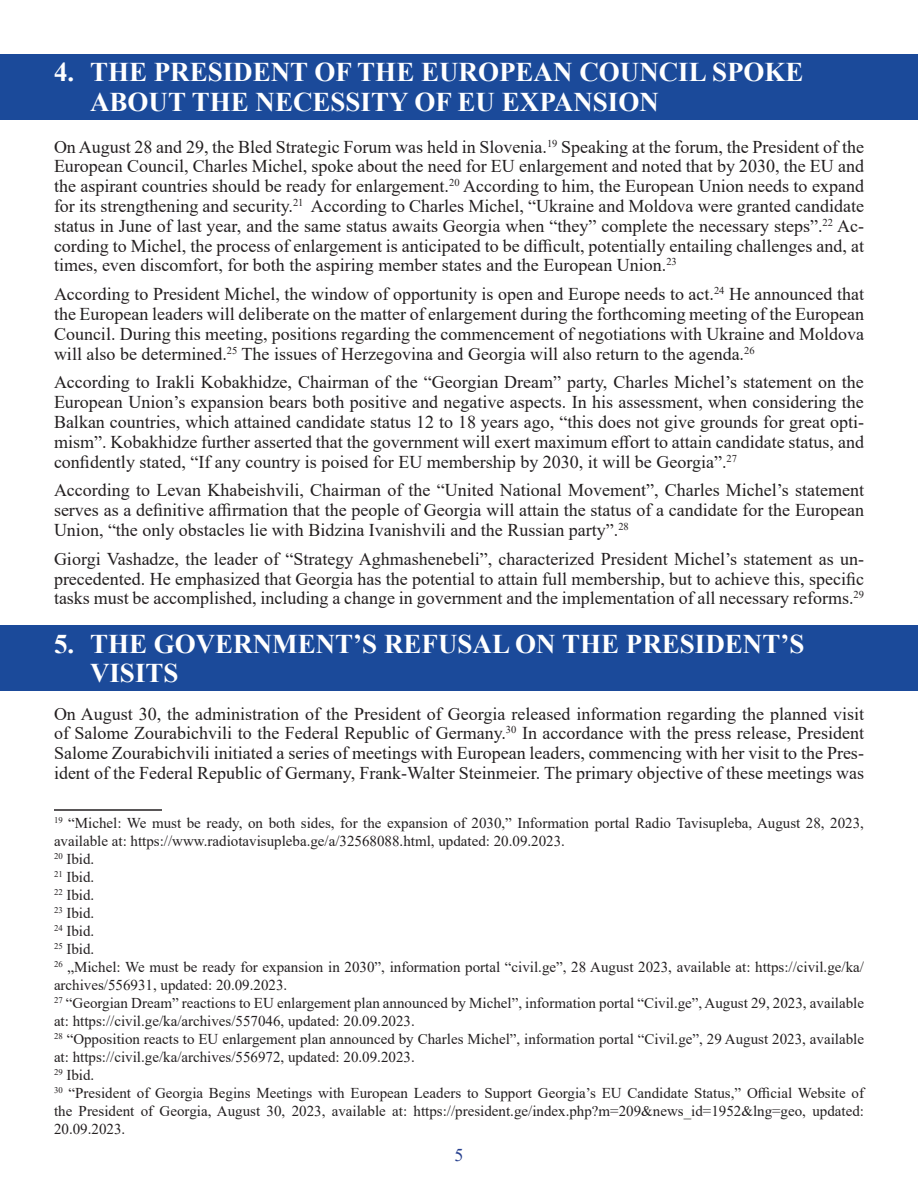
<style>
.page{position:relative;width:918px;height:1188px;background:#fff}
.page>*{position:absolute;margin:0;border:0;box-sizing:border-box;transform-origin:0 0}
.List_Paragraph{font:700 27px/29.7px "Times New Roman";color:#fff}
.t1{font:18px/19.8px "Times New Roman";color:#231f20;text-align:justify}
.t2{font:18px "Times New Roman";color:#253f8e}
.t3{font:15px/18px "Times New Roman";color:#231f20}
</style>
<div class="page">
<hr style="left:54px;top:809px;width:108px;height:2px;background:#231f20">
<div style="left:0;top:54px;width:918px;height:66px;background:#1b4a9a"></div>
<div style="left:0;top:626px;width:918px;height:66px;background:#1b4a9a"></div>
<p class="List_Paragraph" style="left:90px;top:57px;width:715px;text-indent:-36px">4. THE PRESIDENT OF THE EUROPEAN COUNCIL SPOKE<br>ABOUT THE NECESSITY OF EU EXPANSION</p>
<p class="t1" style="left:54px;top:136px;width:812px">On August 28 and 29, the Bled Strategic Forum was held in Slovenia.<sup>19</sup> Speaking at the forum, the President of the European Council, Charles Michel, spoke about the need for EU enlargement and noted that by 2030, the EU and the aspirant countries should be ready for enlargement.<sup>20</sup> According to him, the European Union needs to expand for its strengthening and security.<sup>21</sup> According to Charles Michel, “Ukraine and Moldova were granted candidate status in June of last year, and the same status awaits Georgia when “they” complete the necessary steps”.<sup>22</sup> Ac&shy;cording to Michel, the process of enlargement is anticipated to be difficult, potentially entailing challenges and, at times, even discomfort, for both the aspiring member states and the European Union.<sup>23</sup></p>
<p class="t1" style="left:54px;top:284px;width:812px">According to President Michel, the window of opportunity is open and Europe needs to act.<sup>24</sup> He announced that the European leaders will deliberate on the matter of enlargement during the forthcoming meeting of the European Council. During this meeting, positions regarding the commencement of negotiations with Ukraine and Moldova will also be determined.<sup>25</sup> The issues of Herzegovina and Georgia will also return to the agenda.<sup>26</sup></p>
<p class="t1" style="left:54px;top:372px;width:812px">According to Irakli Kobakhidze, Chairman of the “Georgian Dream” party, Charles Michel’s statement on the European Union’s expansion bears both positive and negative aspects. In his assessment, when considering the Balkan countries, which attained candidate status 12 to 18 years ago, “this does not give grounds for great opti&shy;mism”. Kobakhidze further asserted that the government will exert maximum effort to attain candidate status, and confidently stated, “If any country is poised for EU membership by 2030, it will be Georgia”.<sup>27</sup></p>
<p class="t1" style="left:54px;top:480px;width:812px">According to Levan Khabeishvili, Chairman of the “United National Movement”, Charles Michel’s statement serves as a definitive affirmation that the people of Georgia will attain the status of a candidate for the European Union, “the only obstacles lie with Bidzina Ivanishvili and the Russian party”.<sup>28</sup></p>
<p class="t1" style="left:54px;top:548px;width:812px">Giorgi Vashadze, the leader of “Strategy Aghmashenebeli”, characterized President Michel’s statement as un&shy;precedented. He emphasized that Georgia has the potential to attain full membership, but to achieve this, specific tasks must be accomplished, including a change in government and the implementation of all necessary reforms.<sup>29</sup></p>
<p class="List_Paragraph" style="left:90px;top:628px;width:716px;text-indent:-36px">5. THE GOVERNMENT’S REFUSAL ON THE PRESIDENT’S<br>VISITS</p>
<p class="t1" style="left:54px;top:703px;width:812px">On August 30, the administration of the President of Georgia released information regarding the planned visit of Salome Zourabichvili to the Federal Republic of Germany.<sup>30</sup> In accordance with the press release, President Salome Zourabichvili initiated a series of meetings with European leaders, commencing with her visit to the Pres&shy;ident of the Federal Republic of Germany, Frank-Walter Steinmeier. The primary objective of these meetings was</p>
<p class="t3" style="left:54px;top:814px;width:812px"><sup>19</sup> “Michel: We must be ready, on both sides, for the expansion of 2030,” Information portal Radio Tavisupleba, August 28, 2023, available at: https://www.radiotavisupleba.ge/a/32568088.html, updated: 20.09.2023.</p>
<p class="t3" style="left:54px;top:850px;width:42px"><sup>20</sup> Ibid.</p>
<p class="t3" style="left:54px;top:868px;width:42px"><sup>21</sup> Ibid.</p>
<p class="t3" style="left:54px;top:886px;width:42px"><sup>22</sup> Ibid.</p>
<p class="t3" style="left:54px;top:904px;width:42px"><sup>23</sup> Ibid.</p>
<p class="t3" style="left:54px;top:922px;width:42px"><sup>24</sup> Ibid.</p>
<p class="t3" style="left:54px;top:940px;width:42px"><sup>25</sup> Ibid.</p>
<p class="t3" style="left:54px;top:958px;width:812px"><sup>26</sup> „Michel: We must be ready for expansion in 2030”, information portal “civil.ge”, 28 August 2023, available at: https://civil.ge/ka/ archives/556931, updated: 20.09.2023.</p>
<p class="t3" style="left:54px;top:994px;width:812px"><sup>27</sup> “Georgian Dream” reactions to EU enlargement plan announced by Michel”, information portal “Civil.ge”, August 29, 2023, available at: https://civil.ge/ka/archives/557046, updated: 20.09.2023.</p>
<p class="t3" style="left:54px;top:1030px;width:812px"><sup>28</sup> “Opposition reacts to EU enlargement plan announced by Charles Michel”, information portal “Civil.ge”, 29 August 2023, available at: https://civil.ge/ka/archives/556972, updated: 20.09.2023.</p>
<p class="t3" style="left:54px;top:1066px;width:42px"><sup>29</sup> Ibid.</p>
<p class="t3" style="left:54px;top:1084px;width:812px;text-align:justify"><sup>30</sup> “President of Georgia Begins Meetings with European Leaders to Support Georgia’s EU Candidate Status,” Official Website of the President of Georgia, August 30, 2023, available at: https://president.ge/index.php?m=209&amp;news_id=1952&amp;lng=geo, updated:<br>20.09.2023.</p>
<p class="t2" style="left:454px;top:1143px;width:10px">5</p>
</div>
